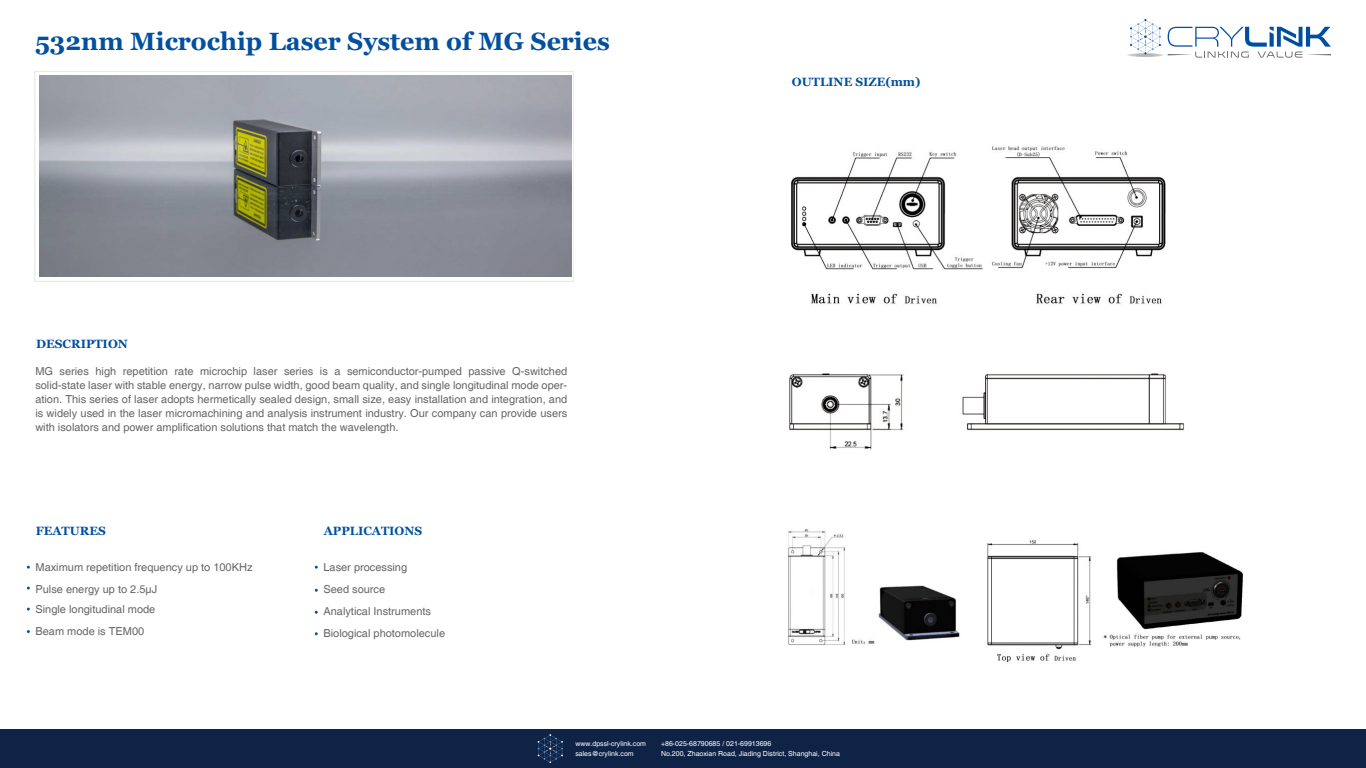
<style>
.page{position:relative;width:1366px;height:768px;background:#fff}
.page>*{position:absolute;margin:0;border:0;box-sizing:border-box;transform-origin:0 0}
.t1{font:700 25px "Georgia";color:#02509e}
.t2{font:700 12px "Georgia";color:#00509d}
.t3{font:700 12px "Georgia";color:#004ea1}
.t4{font:11px/14px "Helvetica";color:#666;text-align:justify}
.t5{font:11px/22px "Helvetica";color:#666667}
.t6{font:7px "Helvetica";color:#fff}
</style>
<div class="page">
<hr style="left:1126px;top:53px;width:39px;height:4px;background:#f6f6f6;border-radius:50%">
<hr style="left:1127px;top:53px;width:37px;height:4px;background:#ebebeb;border-radius:50%">
<hr style="left:1128px;top:53px;width:35px;height:4px;background:#e1e2e2;border-radius:50%">
<hr style="left:1129px;top:54px;width:33px;height:3px;background:#d1d2d2;border-radius:50%">
<hr style="left:1131px;top:54px;width:29px;height:3px;background:#cbcccc;border-radius:50%">
<svg style="left:1130px;top:19px;width:31px;height:37px"></svg>
<svg style="left:1168px;top:27px;width:163px;height:31px"></svg>
<div style="left:0;top:730px;width:1366px;height:38px;background:#0e2346"></div>
<svg style="left:538px;top:734px;width:25px;height:29px"></svg>
<div style="left:35px;top:71px;width:539px;height:210px;border:1px solid #e5e5e5"></div>
<img style="left:40px;top:75px;width:532px;height:202px">
<img style="left:791px;top:146px;width:375px;height:158px">
<img style="left:789px;top:373px;width:396px;height:77px">
<img style="left:788px;top:529px;width:172px;height:116px">
<img style="left:987px;top:540px;width:256px;height:122px">
<h1 class="t1" style="left:35px;top:32px;width:576px">532nm Microchip Laser System of MG Series</h1>
<p class="t2" style="left:792px;top:77px;width:130px">OUTLINE SIZE(mm)</p>
<p class="t3" style="left:36px;top:339px;width:93px">DESCRIPTION</p>
<p class="t4" style="left:35px;top:365px;width:533px">MG series high repetition rate microchip laser series is a semiconductor-pumped passive Q-switched solid-state laser with stable energy, narrow pulse width, good beam quality, and single longitudinal mode oper&shy;ation. This series of laser adopts hermetically sealed design, small size, easy installation and integration, and is widely used in the laser micromachining and analysis instrument industry. Our company can provide users with isolators and power amplification solutions that match the wavelength.</p>
<p class="t3" style="left:36px;top:526px;width:72px">FEATURES</p>
<p class="t5" style="left:36px;top:557px;width:219px">Maximum repetition frequency up to 100KHz<br>Pulse energy up to 2.5µJ</p>
<p class="t5" style="left:36px;top:599px;width:121px">Single longitudinal mode<br>Beam mode is TEM00</p>
<p class="t2" style="left:324px;top:526px;width:100px">APPLICATIONS</p>
<p class="t5" style="left:323px;top:557px;width:123px">Laser processing<br>Seed source<br>Analytical Instruments<br>Biological photomolecule</p>
<p class="t6" style="left:575px;top:741px;width:72px">www.dpssl-crylink.com</p>
<p class="t6" style="left:661px;top:741px;width:112px">+86-025-68790685 / 021-69913696</p>
<p class="t6" style="left:575px;top:751px;width:60px">sales@crylink.com</p>
<p class="t6" style="left:661px;top:751px;width:180px">No.200, Zhaoxian Road, Jiading District, Shanghai, China</p>
</div>
